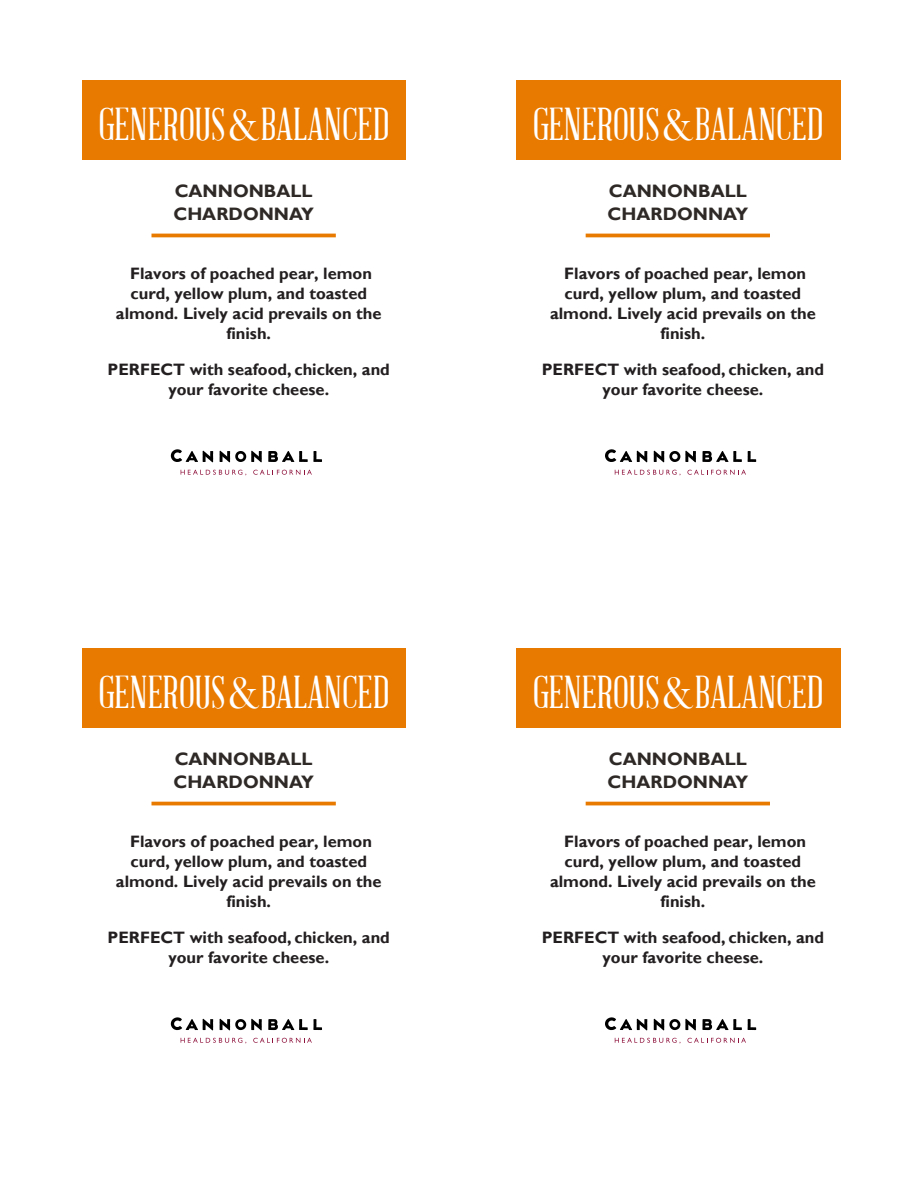
<style>
.page{position:relative;width:918px;height:1188px;background:#fff}
.page>*{position:absolute;margin:0;border:0;box-sizing:border-box;transform-origin:0 0}
.t1{font:45px "Abraham Lincoln";color:#fff}
.t2{font:700 18px/22.5px "Gill Sans";color:#2e2926}
.t3{font:700 16.5px/19.8px "Gill Sans";color:#231f20;text-align:center}
.t4{font:700 16.5px/19.8px "Gill Sans";color:#231f20;text-align:center}
.s1{font-family:"Bask Old Face"}
</style>
<div class="page">
<div style="left:82px;top:80px;width:324px;height:80px;background:#e87a00"></div>
<hr style="left:152px;top:234px;width:184px;height:3px;background:#e87a00">
<svg style="left:181px;top:470px;width:65px;height:5px"></svg>
<svg style="left:253px;top:470px;width:59px;height:5px"></svg>
<svg style="left:268px;top:451px;width:54px;height:11px"></svg>
<svg style="left:220px;top:451px;width:42px;height:11px"></svg>
<svg style="left:171px;top:449px;width:42px;height:13px"></svg>
<div style="left:516px;top:80px;width:324px;height:80px;background:#e87a00"></div>
<hr style="left:586px;top:234px;width:184px;height:3px;background:#e87a00">
<svg style="left:748px;top:451px;width:8px;height:11px"></svg>
<svg style="left:615px;top:470px;width:66px;height:5px"></svg>
<svg style="left:687px;top:470px;width:59px;height:5px"></svg>
<svg style="left:702px;top:451px;width:40px;height:11px"></svg>
<svg style="left:654px;top:451px;width:42px;height:11px"></svg>
<svg style="left:605px;top:449px;width:42px;height:13px"></svg>
<div style="left:82px;top:648px;width:324px;height:80px;background:#e87a00"></div>
<hr style="left:152px;top:802px;width:184px;height:3px;background:#e87a00">
<svg style="left:181px;top:1038px;width:65px;height:6px"></svg>
<svg style="left:253px;top:1038px;width:59px;height:5px"></svg>
<svg style="left:268px;top:1019px;width:54px;height:11px"></svg>
<svg style="left:220px;top:1019px;width:42px;height:11px"></svg>
<svg style="left:171px;top:1017px;width:42px;height:13px"></svg>
<div style="left:516px;top:648px;width:324px;height:80px;background:#e87a00"></div>
<hr style="left:586px;top:802px;width:184px;height:3px;background:#e87a00">
<svg style="left:748px;top:1019px;width:8px;height:11px"></svg>
<svg style="left:615px;top:1038px;width:66px;height:6px"></svg>
<svg style="left:687px;top:1038px;width:59px;height:5px"></svg>
<svg style="left:702px;top:1019px;width:40px;height:11px"></svg>
<svg style="left:654px;top:1019px;width:42px;height:11px"></svg>
<svg style="left:605px;top:1017px;width:42px;height:13px"></svg>
<p class="t1" style="left:99px;top:100px;width:292px">GENEROUS <span class="s1">&amp;</span>BALANCED</p>
<p class="t1" style="left:533px;top:100px;width:292px">GENEROUS <span class="s1">&amp;</span>BALANCED</p>
<p class="t2" style="left:173px;top:180px;width:142px">CANNONBALL<br>CHARDONNAY</p>
<p class="t2" style="left:608px;top:180px;width:142px">CANNONBALL<br>CHARDONNAY</p>
<p class="t3" style="left:116px;top:264px;width:267px">Flavors of poached pear, lemon curd, yellow plum, and toasted almond. Lively acid prevails on the finish.</p>
<p class="t4" style="left:108px;top:360px;width:284px">PERFECT with seafood, chicken, and your favorite cheese.</p>
<p class="t3" style="left:550px;top:264px;width:267px">Flavors of poached pear, lemon curd, yellow plum, and toasted almond. Lively acid prevails on the finish.</p>
<p class="t4" style="left:542px;top:360px;width:284px">PERFECT with seafood, chicken, and your favorite cheese.</p>
<p class="t1" style="left:99px;top:668px;width:292px">GENEROUS <span class="s1">&amp;</span>BALANCED</p>
<p class="t1" style="left:533px;top:668px;width:292px">GENEROUS <span class="s1">&amp;</span>BALANCED</p>
<p class="t2" style="left:173px;top:749px;width:142px">CANNONBALL<br>CHARDONNAY</p>
<p class="t2" style="left:608px;top:749px;width:142px">CANNONBALL<br>CHARDONNAY</p>
<p class="t3" style="left:116px;top:832px;width:267px">Flavors of poached pear, lemon curd, yellow plum, and toasted almond. Lively acid prevails on the finish.</p>
<p class="t4" style="left:108px;top:928px;width:284px">PERFECT with seafood, chicken, and your favorite cheese.</p>
<p class="t3" style="left:550px;top:832px;width:267px">Flavors of poached pear, lemon curd, yellow plum, and toasted almond. Lively acid prevails on the finish.</p>
<p class="t4" style="left:542px;top:928px;width:284px">PERFECT with seafood, chicken, and your favorite cheese.</p>
</div>
